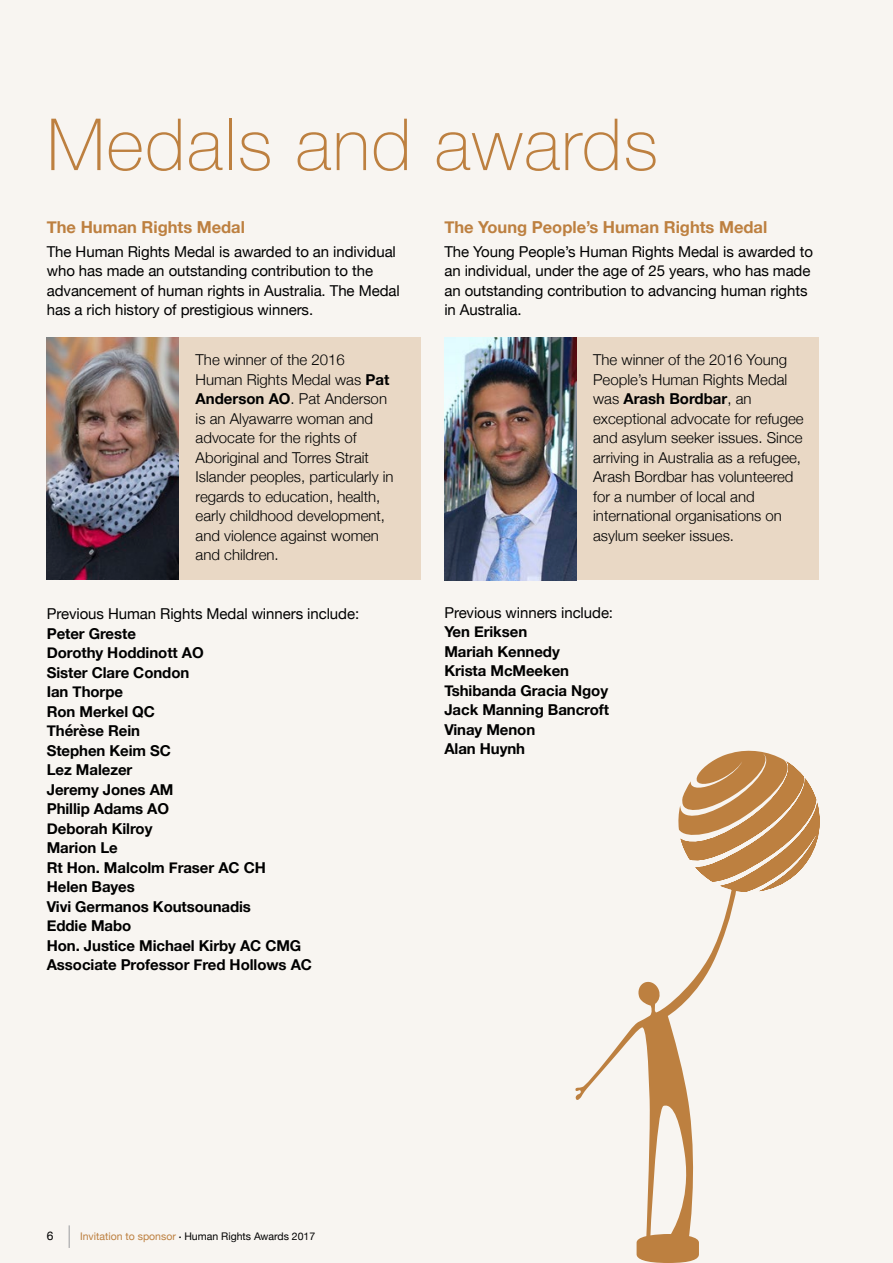
<style>
.page{position:relative;width:893px;height:1263px;background:#f8f5f1}
.page>*{position:absolute;margin:0;border:0;box-sizing:border-box;transform-origin:0 0}
.major_heading{font:100 72px "Helvetica Neue";letter-spacing:.02em;color:#bd8040}
.heading{font:700 16.5px "Helvetica Neue";color:#bd8040}
.t1{font:300 15px/19.5px "Helvetica Neue";color:#000}
.text_white_10_13{font:15px/19.5px "Helvetica Neue";letter-spacing:-.005em;color:#000}
.text_white_10_13-2{font:700 15px "Helvetica Neue";letter-spacing:-.005em;color:#000}
.t2{font:10.5px "Helvetica Neue";color:#000}
.s1{font-weight:700}
.s2{font-size:12px}
.s3{font-weight:300;font-size:22.5px;color:#939498}
.s4{color:#bd8040}
.s5{font-size:7.5px}
</style>
<div class="page">
<div style="left:47px;top:338px;width:374px;height:242px;background:#e9d8c5"></div>
<img style="left:47px;top:338px;width:131px;height:241px">
<div style="left:444px;top:338px;width:375px;height:242px;background:#e9d8c5"></div>
<img style="left:444px;top:338px;width:132px;height:242px">
<svg style="left:575px;top:750px;width:245px;height:513px"></svg>
<p class="major_heading" style="left:47px;top:90px;width:613px">Medals and awards</p>
<p class="heading" style="left:47px;top:214px;width:200px">The Human Rights Medal</p>
<p class="text_white_10_13" style="left:47px;top:242px;width:355px">The Human Rights Medal is awarded to an individual who has made an outstanding contribution to the advancement of human rights in Australia. The Medal has a rich history of prestigious winners.</p>
<p class="t1" style="left:196px;top:349px;width:200px">The winner of the 2016<br>Human Rights Medal was <span class="s1">Pat<br>Anderson AO</span>. Pat Anderson is an Alyawarre woman and advocate for the rights of<br>Aboriginal and Torres Strait<br>Islander peoples, particularly in regards to education, health, early childhood development, and violence against women and children.</p>
<p class="text_white_10_13" style="left:47px;top:605px;width:314px">Previous Human Rights Medal winners include:</p>
<p class="text_white_10_13-2" style="left:47px;top:621px;width:91px">Peter Greste</p>
<p class="text_white_10_13-2" style="left:47px;top:641px;width:158px">Dorothy Hoddinott AO</p>
<p class="text_white_10_13-2" style="left:47px;top:660px;width:144px">Sister Clare Condon</p>
<p class="text_white_10_13-2" style="left:47px;top:680px;width:78px">Ian Thorpe</p>
<p class="text_white_10_13-2" style="left:47px;top:699px;width:110px">Ron Merkel QC</p>
<p class="text_white_10_13-2" style="left:47px;top:719px;width:95px">Thérèse Rein</p>
<p class="text_white_10_13-2" style="left:47px;top:738px;width:126px">Stephen Keim SC</p>
<p class="text_white_10_13-2" style="left:47px;top:758px;width:87px">Lez Malezer</p>
<p class="text_white_10_13-2" style="left:47px;top:777px;width:128px">Jeremy Jones AM</p>
<p class="text_white_10_13-2" style="left:47px;top:797px;width:124px">Phillip Adams AO</p>
<p class="text_white_10_13-2" style="left:47px;top:816px;width:107px">Deborah Kilroy</p>
<p class="text_white_10_13-2" style="left:47px;top:836px;width:73px">Marion Le</p>
<p class="text_white_10_13-2" style="left:47px;top:855px;width:221px">Rt Hon. Malcolm Fraser AC CH</p>
<p class="text_white_10_13-2" style="left:47px;top:875px;width:90px">Helen Bayes</p>
<p class="text_white_10_13-2" style="left:47px;top:894px;width:206px">Vivi Germanos Koutsounadis</p>
<p class="text_white_10_13-2" style="left:47px;top:914px;width:86px">Eddie Mabo</p>
<p class="text_white_10_13-2" style="left:47px;top:933px;width:256px">Hon. Justice Michael Kirby AC CMG</p>
<p class="text_white_10_13-2" style="left:47px;top:953px;width:267px">Associate Professor Fred Hollows AC</p>
<p class="heading" style="left:444px;top:214px;width:324px">The Young People’s Human Rights Medal</p>
<p class="text_white_10_13" style="left:444px;top:242px;width:370px">The Young People’s Human Rights Medal is awarded to an individual, under the age of 25 years, who has made an outstanding contribution to advancing human rights in Australia.</p>
<p class="t1" style="left:593px;top:349px;width:212px">The winner of the 2016 Young<br>People’s Human Rights Medal was <span class="s1">Arash Bordbar</span>, an exceptional advocate for refugee and asylum seeker issues. Since arriving in Australia as a refugee,<br>Arash Bordbar has volunteered for a number of local and international organisations on asylum seeker issues.</p>
<p class="text_white_10_13" style="left:444px;top:603px;width:170px">Previous winners include:</p>
<p class="text_white_10_13-2" style="left:444px;top:620px;width:84px">Yen Eriksen</p>
<p class="text_white_10_13-2" style="left:444px;top:639px;width:117px">Mariah Kennedy</p>
<p class="text_white_10_13-2" style="left:444px;top:659px;width:126px">Krista McMeeken</p>
<p class="text_white_10_13-2" style="left:444px;top:678px;width:165px">Tshibanda Gracia Ngoy</p>
<p class="text_white_10_13-2" style="left:444px;top:698px;width:166px">Jack Manning Bancroft</p>
<p class="text_white_10_13-2" style="left:444px;top:717px;width:92px">Vinay Menon</p>
<p class="text_white_10_13-2" style="left:444px;top:737px;width:82px">Alan Huynh</p>
<p class="t2" style="left:47px;top:1228px;width:270px"><span class="s2">6</span> <span class="s3">|</span> <span class="s4">Invitation to sponsor</span> <span class="s5">•</span> Human Rights Awards 2017</p>
</div>
